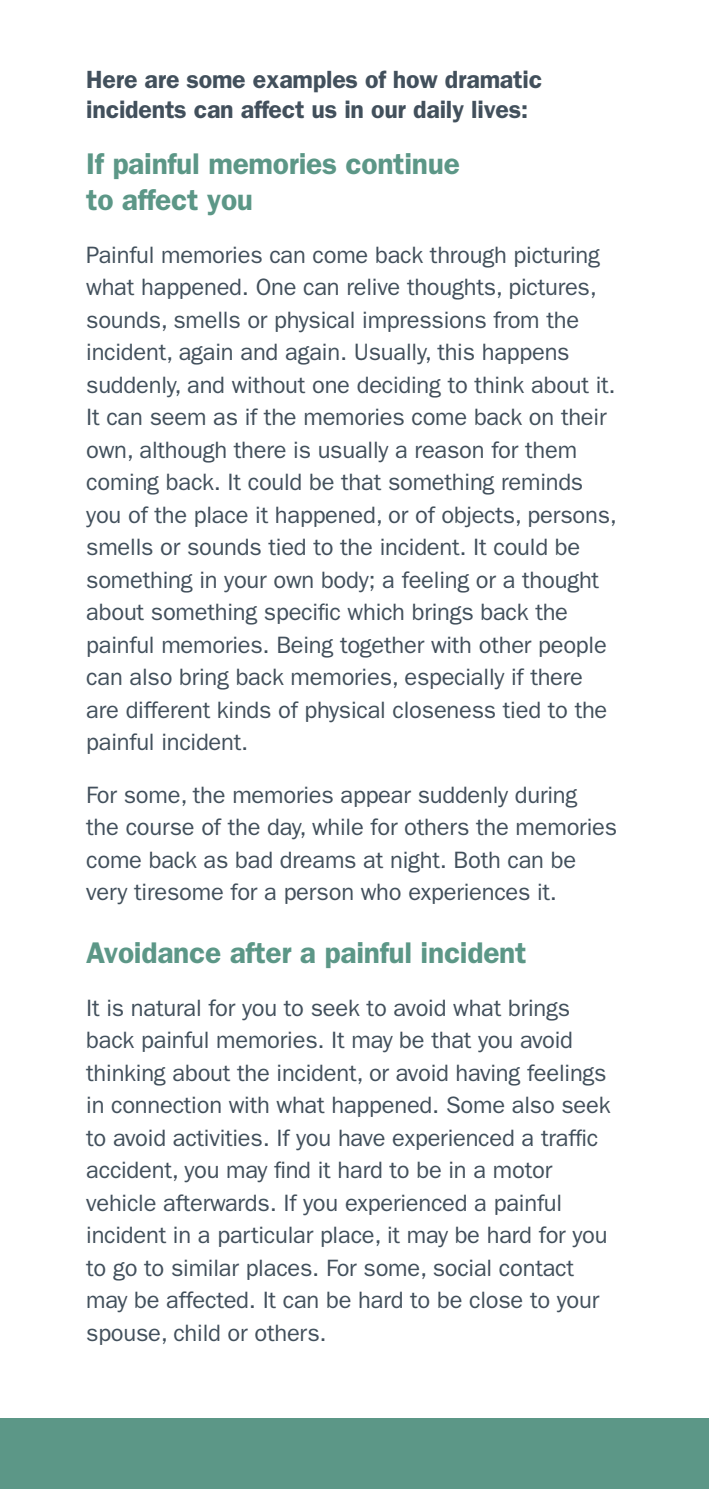
<style>
.page{position:relative;width:709px;height:1489px;background:#fff}
.page>*{position:absolute;margin:0;border:0;box-sizing:border-box;transform-origin:0 0}
.t1{font:600 30px/36px "ITC Franklin Gothic Std";letter-spacing:-.01em;color:#5c9787}
.t2{font:600 25px/30px "ITC Franklin Gothic Std";letter-spacing:-.01em;color:#42505c}
.t3{font:23.75px/32.5px "ITC Franklin Gothic Std";letter-spacing:-.01em;color:#42505c}
</style>
<div class="page">
<div style="left:0;top:1417px;width:709px;height:71px;background:#5c9787"></div>
<p class="t2" style="left:86px;top:64px;width:457px">Here are some examples of how dramatic incidents can affect us in our daily lives:</p>
<p class="t1" style="left:86px;top:146px;width:375px">If painful memories continue to affect you</p>
<p class="t3" style="left:86px;top:238px;width:532px">Painful memories can come back through picturing what happened. One can relive thoughts, pictures, sounds, smells or physical impressions from the incident, again and again. Usually, this happens suddenly, and without one deciding to think about it.<br>It can seem as if the memories come back on their own, although there is usually a reason for them coming back. It could be that something reminds you of the place it happened, or of objects, persons, smells or sounds tied to the incident. It could be something in your own body; a feeling or a thought about something specific which brings back the painful memories. Being together with other people can also bring back memories, especially if there are different kinds of physical closeness tied to the painful incident.</p>
<p class="t3" style="left:86px;top:778px;width:532px">For some, the memories appear suddenly during<br>the course of the day, while for others the memories come back as bad dreams at night. Both can be very tiresome for a person who experiences it.</p>
<p class="t1" style="left:86px;top:934px;width:442px">Avoidance after a painful incident</p>
<p class="t3" style="left:86px;top:991px;width:526px">It is natural for you to seek to avoid what brings back painful memories. It may be that you avoid thinking about the incident, or avoid having feelings in connection with what happened. Some also seek to avoid activities. If you have experienced a traffic accident, you may find it hard to be in a motor vehicle afterwards. If you experienced a painful incident in a particular place, it may be hard for you to go to similar places. For some, social contact may be affected. It can be hard to be close to your spouse, child or others.</p>
</div>
